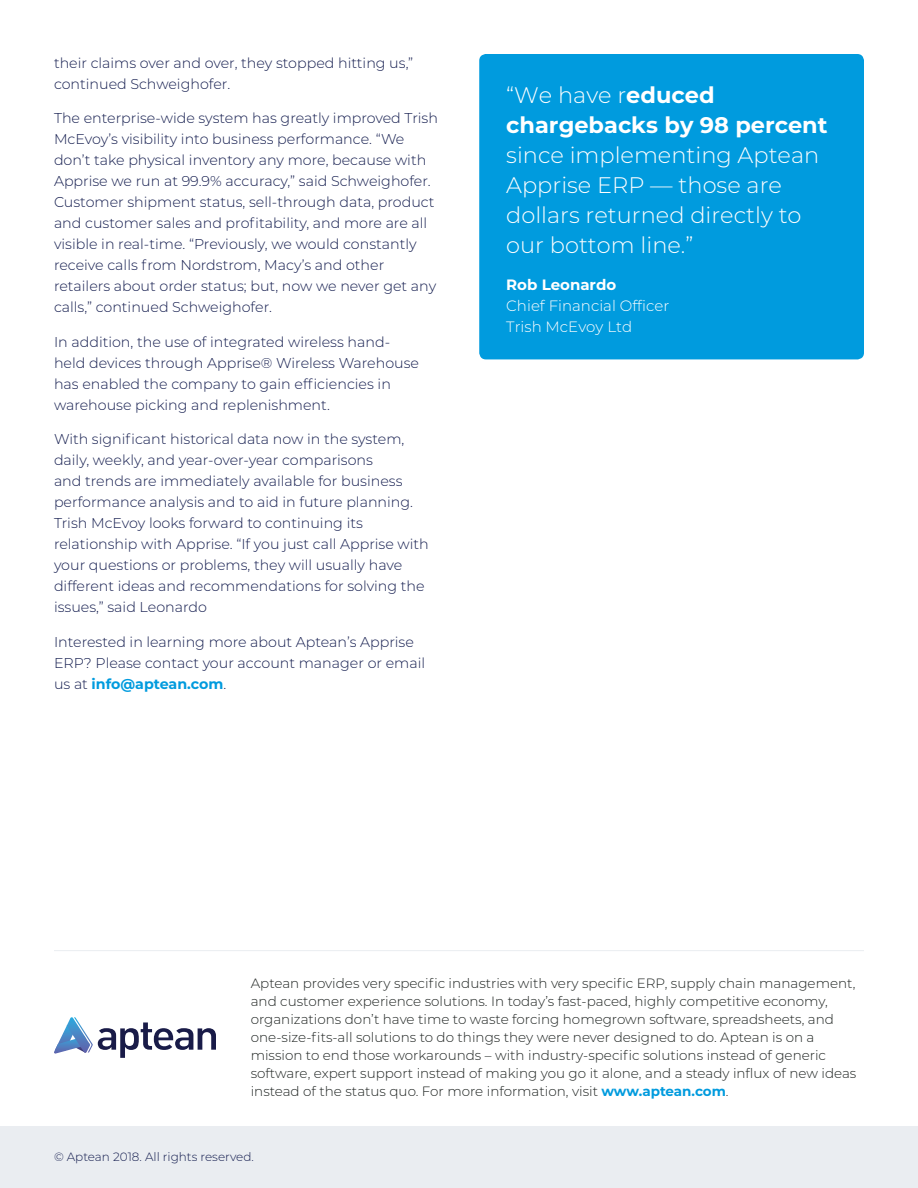
<style>
.page{position:relative;width:918px;height:1188px;background:#fff}
.page>*{position:absolute;margin:0;border:0;box-sizing:border-box;transform-origin:0 0}
.t1{font:300 22.5px/30px "Montserrat";color:#fff}
.t2{font:700 22.5px/30px "Montserrat";color:#fff}
.t3{font:300 15px/21px "Montserrat";color:#fff}
.t4{font:700 15px "Montserrat";color:#fff}
.t5{font:300 14.25px/21px "Montserrat";color:#131c4e}
.t6{font:300 13.5px/18px "Montserrat";color:#1e2321}
.t7{font:300 12px "Montserrat";color:#131c4e}
.s1{font-weight:700;color:#009bde}
.s2{font-weight:300}
</style>
<div class="page">
<div style="left:0;top:1126px;width:918px;height:62px;background:#eaedf1"></div>
<svg style="left:54px;top:1017px;width:162px;height:41px"></svg>
<hr style="left:54px;top:950px;width:810px;height:1px;background:#eaedf1">
<div style="left:479px;top:54px;width:385px;height:305px;background:#009bde;border-radius:7px"></div>
<p class="t5" style="left:54px;top:52px;width:361px">their claims over and over, they stopped hitting us,” continued Schweighofer.</p>
<p class="t5" style="left:54px;top:107px;width:386px">The enterprise-wide system has greatly improved Trish McEvoy’s visibility into business performance. “We don’t take physical inventory any more, because with Apprise we run at 99.9% accuracy,” said Schweighofer.<br>Customer shipment status, sell-through data, product and customer sales and profitability, and more are all visible in real-time. “Previously, we would constantly receive calls from Nordstrom, Macy’s and other retailers about order status; but, now we never get any calls,” continued Schweighofer.</p>
<p class="t5" style="left:54px;top:331px;width:367px">In addition, the use of integrated wireless hand&shy;held devices through Apprise® Wireless Warehouse has enabled the company to gain efficiencies in warehouse picking and replenishment.</p>
<p class="t5" style="left:54px;top:428px;width:376px">With significant historical data now in the system, daily, weekly, and year-over-year comparisons<br>and trends are immediately available for business performance analysis and to aid in future planning.<br>Trish McEvoy looks forward to continuing its relationship with Apprise. “If you just call Apprise with your questions or problems, they will usually have different ideas and recommendations for solving the issues,” said Leonardo</p>
<p class="t5" style="left:54px;top:631px;width:373px">Interested in learning more about Aptean’s Apprise<br>ERP? Please contact your account manager or email us at <span class="s1">info@aptean.com</span>.</p>
<h1 class="t2" style="left:506px;top:79px;width:323px"><span class="s2">“We have r</span>educed chargebacks by 98 percent</h1>
<h1 class="t1" style="left:506px;top:139px;width:315px">since implementing Aptean<br>Apprise ERP — those are dollars returned directly to our bottom line.”</h1>
<p class="t4" style="left:506px;top:273px;width:112px">Rob Leonardo</p>
<p class="t3" style="left:506px;top:294px;width:165px">Chief Financial Officer<br>Trish McEvoy Ltd</p>
<p class="t6" style="left:251px;top:974px;width:607px">Aptean provides very specific industries with very specific ERP, supply chain management, and customer experience solutions. In today’s fast-paced, highly competitive economy, organizations don’t have time to waste forcing homegrown software, spreadsheets, and one-size-fits-all solutions to do things they were never designed to do. Aptean is on a mission to end those workarounds – with industry-specific solutions instead of generic software, expert support instead of making you go it alone, and a steady influx of new ideas instead of the status quo. For more information, visit <span class="s1">www.aptean.com</span>.</p>
<p class="t7" style="left:54px;top:1149px;width:201px">© Aptean 2018. All rights reserved.</p>
</div>
